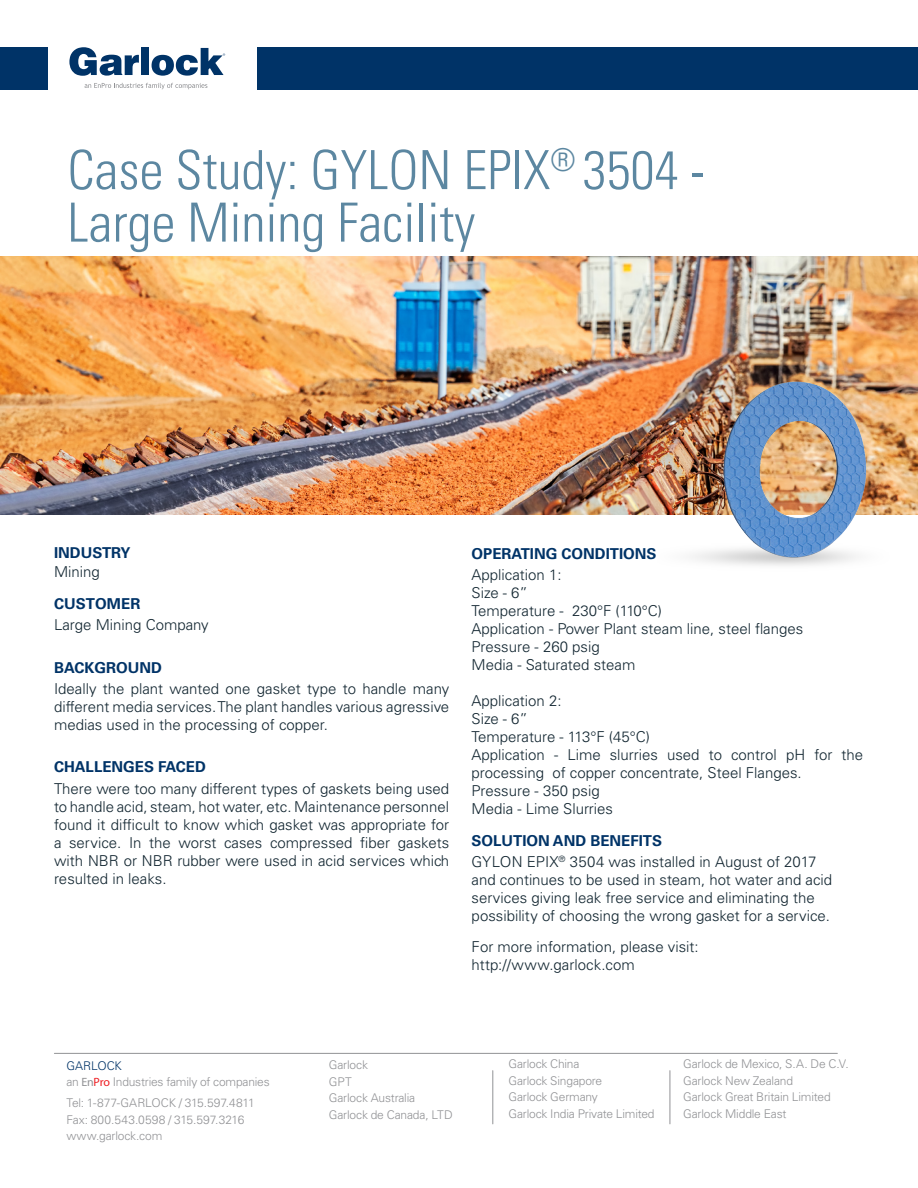
<style>
.page{position:relative;width:918px;height:1188px;background:#fff}
.page>*{position:absolute;margin:0;border:0;box-sizing:border-box;transform-origin:0 0}
.t1{font:300 condensed 54px "Univers LT Std";color:#5c87a1}
.Body___Main{font:300 15px/18px "Univers LT Std";color:#112530}
.Body___Main-2{font:700 15px "Univers LT Std";color:#003367}
.Body___Main-3{font:300 12px/16.5px "Univers LT Std";letter-spacing:-.015em;color:#919295}
.Body___Subhead{font:300 12px "Univers LT Std";letter-spacing:-.005em;color:#003367}
.s1{font-family:"Myriad Pro";font-weight:400}
.s2{font-family:"Myriad Pro";font-weight:400;color:#ee1e23}
</style>
<div class="page">
<svg style="left:85px;top:83px;width:122px;height:6px"></svg>
<svg style="left:69px;top:47px;width:70px;height:29px"></svg>
<div style="left:141px;top:48px;width:8px;height:27px;background:#003367"></div>
<svg style="left:152px;top:48px;width:73px;height:28px"></svg>
<div style="left:0;top:47px;width:47px;height:42px;background:#003367"></div>
<div style="left:258px;top:47px;width:660px;height:42px;background:#003367"></div>
<hr style="left:54px;top:1053px;width:783px;height:1px;background:#919295">
<hr style="left:492px;top:1071px;width:1px;height:53px;background:#919295">
<hr style="left:670px;top:1071px;width:1px;height:53px;background:#919295">
<img style="left:0;top:256px;width:918px;height:258px">
<img style="left:658px;top:322px;width:260px;height:244px">
<p class="t1" style="left:68px;top:138px;width:639px">Case Study: GYLON EPIX<sup>®</sup> 3504 -</p>
<p class="t1" style="left:68px;top:190px;width:409px">Large Mining Facility</p>
<p class="Body___Main-2" style="left:54px;top:543px;width:78px">INDUSTRY</p>
<p class="Body___Main" style="left:54px;top:563px;width:47px">Mining</p>
<p class="Body___Main-2" style="left:54px;top:595px;width:88px">CUSTOMER</p>
<p class="Body___Main" style="left:54px;top:616px;width:156px">Large Mining Company</p>
<p class="Body___Main-2" style="left:54px;top:658px;width:109px">BACKGROUND</p>
<p class="Body___Main" style="left:54px;top:680px;width:397px;text-align:justify">Ideally the plant wanted one gasket type to handle many different media services. The plant handles various agressive medias used in the processing of copper.</p>
<p class="Body___Main-2" style="left:54px;top:758px;width:153px">CHALLENGES FACED</p>
<p class="Body___Main" style="left:54px;top:779px;width:397px;text-align:justify">There were too many different types of gaskets being used to handle acid, steam, hot water, etc. Maintenance personnel found it difficult to know which gasket was appropriate for a service. In the worst cases compressed fiber gaskets with NBR or NBR rubber were used in acid services which resulted in leaks.</p>
<p class="Body___Main-2" style="left:472px;top:545px;width:187px">OPERATING CONDITIONS</p>
<p class="Body___Main" style="left:472px;top:566px;width:92px">Application 1:</p>
<p class="Body___Main" style="left:472px;top:584px;width:58px">Size - 6”</p>
<p class="Body___Main" style="left:472px;top:602px;width:192px">Temperature - 230°F (110°C)</p>
<p class="Body___Main" style="left:472px;top:620px;width:333px">Application - Power Plant steam line, steel flanges</p>
<p class="Body___Main" style="left:472px;top:638px;width:130px">Pressure - 260 psig</p>
<p class="Body___Main" style="left:472px;top:656px;width:165px">Media - Saturated steam</p>
<p class="Body___Main" style="left:472px;top:692px;width:92px">Application 2:</p>
<p class="Body___Main" style="left:472px;top:710px;width:58px">Size - 6”</p>
<p class="Body___Main" style="left:472px;top:728px;width:180px">Temperature - 113°F (45°C)</p>
<p class="Body___Main" style="left:472px;top:746px;width:393px">Application - Lime slurries used to control pH for the processing of copper concentrate, Steel Flanges.</p>
<p class="Body___Main" style="left:472px;top:782px;width:130px">Pressure - 350 psig</p>
<p class="Body___Main" style="left:472px;top:800px;width:143px">Media - Lime Slurries</p>
<p class="Body___Main-2" style="left:472px;top:831px;width:192px">SOLUTION AND BENEFITS</p>
<p class="Body___Main" style="left:472px;top:853px;width:362px">GYLON EPIX<sup>®</sup> 3504 was installed in August of 2017 and continues to be used in steam, hot water and acid services giving leak free service and eliminating the possibility of choosing the wrong gasket for a service.</p>
<p class="Body___Main" style="left:472px;top:938px;width:229px">For more information, please visit: http://www.garlock.com</p>
<p class="Body___Subhead" style="left:66px;top:1058px;width:57px">GARLOCK</p>
<p class="Body___Main-3" style="left:66px;top:1074px;width:205px">an <span class="s1">En</span><span class="s2">Pro</span> Industries family of companies</p>
<p class="Body___Main-3" style="left:66px;top:1095px;width:190px">Tel: 1-877-GARLOCK / 315.597.4811<br>Fax: 800.543.0598 / 315.597.3216</p>
<p class="Body___Main-3" style="left:66px;top:1128px;width:98px">www.garlock.com</p>
<p class="Body___Main-3" style="left:329px;top:1057px;width:41px">Garlock</p>
<p class="Body___Main-3" style="left:329px;top:1073px;width:24px">GPT</p>
<p class="Body___Main-3" style="left:329px;top:1090px;width:88px">Garlock Australia</p>
<p class="Body___Main-3" style="left:329px;top:1106px;width:125px">Garlock de Canada, LTD</p>
<p class="Body___Main-3" style="left:508px;top:1056px;width:73px">Garlock China</p>
<p class="Body___Main-3" style="left:508px;top:1072px;width:95px">Garlock Singapore</p>
<p class="Body___Main-3" style="left:508px;top:1089px;width:91px">Garlock Germany</p>
<p class="Body___Main-3" style="left:508px;top:1105px;width:148px">Garlock India Private Limited</p>
<p class="Body___Main-3" style="left:683px;top:1056px;width:167px">Garlock de Mexico, S.A. De C.V.</p>
<p class="Body___Main-3" style="left:683px;top:1072px;width:111px">Garlock New Zealand</p>
<p class="Body___Main-3" style="left:683px;top:1089px;width:149px">Garlock Great Britain Limited</p>
<p class="Body___Main-3" style="left:683px;top:1105px;width:105px">Garlock Middle East</p>
</div>
